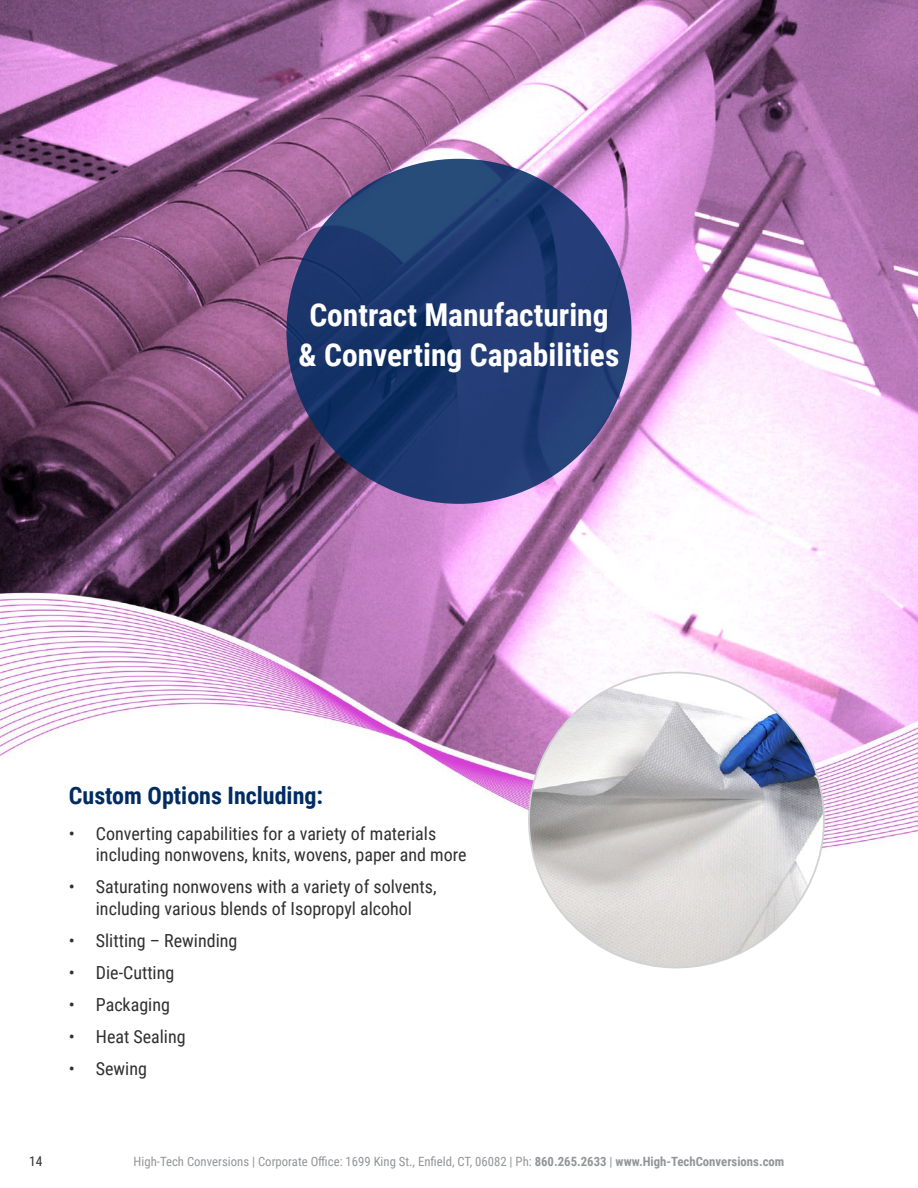
<style>
.page{position:relative;width:918px;height:1188px;background:#fff}
.page>*{position:absolute;margin:0;border:0;box-sizing:border-box;transform-origin:0 0}
.t1{font:700 31.5px "Roboto Condensed";color:#fff}
.t2{font:700 24px "Roboto Condensed";color:#002c62}
.t3{font:18px/21.6px "Roboto Condensed";color:#312f30}
.inner_table_text_sty{font:13.5px "Roboto Condensed";color:#312f30}
.inner_table_text_sty-2{font:12.75px "Roboto Condensed";color:#939598}
.s1{font-weight:700}
</style>
<div class="page">
<img style="left:0;top:0;width:918px;height:969px">
<svg style="left:286px;top:159px;width:346px;height:345px;background:#1e3a70"></svg>
<img style="left:529px;top:673px;width:295px;height:295px;border-radius:147px">
<p class="t1" style="left:309px;top:293px;width:301px">Contract Manufacturing</p>
<p class="t1" style="left:299px;top:333px;width:322px">&amp; Converting Capabilities</p>
<p class="t2" style="left:69px;top:779px;width:256px">Custom Options Including:</p>
<p class="t3" style="left:96px;top:822px;width:372px;text-indent:-27px">• Converting capabilities for a variety of materials including nonwovens, knits, wovens, paper and more</p>
<p class="t3" style="left:69px;top:875px;width:369px;text-align:center">• Saturating nonwovens with a variety of solvents, including various blends of Isopropyl alcohol</p>
<p class="t3" style="left:69px;top:929px;width:170px">• Slitting – Rewinding</p>
<p class="t3" style="left:69px;top:961px;width:107px">• Die-Cutting</p>
<p class="t3" style="left:69px;top:993px;width:103px">• Packaging</p>
<p class="t3" style="left:69px;top:1025px;width:118px">• Heat Sealing</p>
<p class="t3" style="left:69px;top:1057px;width:80px">• Sewing</p>
<p class="inner_table_text_sty" style="left:29px;top:1152px;width:15px">14</p>
<p class="inner_table_text_sty-2" style="left:134px;top:1153px;width:652px">High-Tech Conversions | Corporate Office: 1699 King St., Enfield, CT, 06082 | Ph: <span class="s1">860.265.2633</span> | <span class="s1">www.High-TechConversions.com</span></p>
</div>
